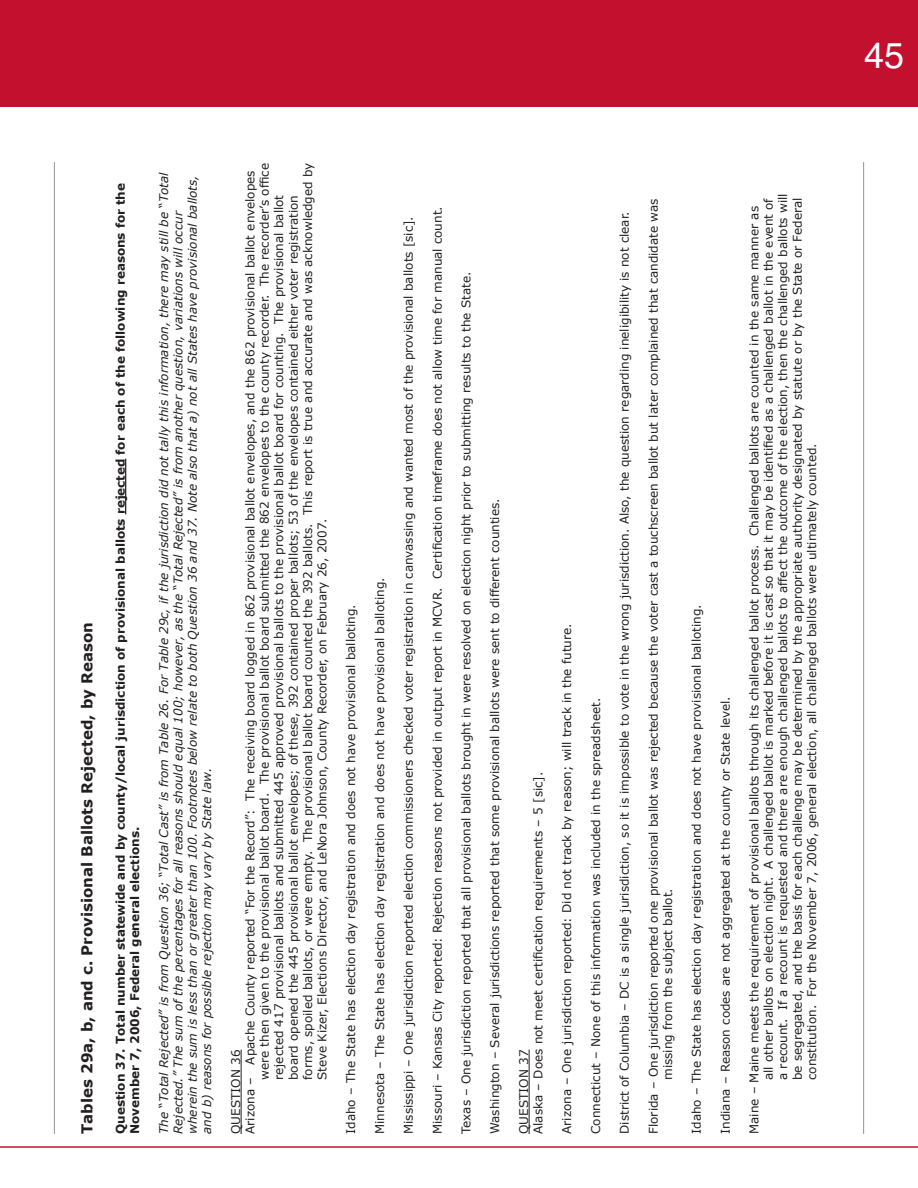
<style>
.page{position:relative;width:918px;height:1188px;background:#fff}
.page>*{position:absolute;margin:0;border:0;box-sizing:border-box;transform-origin:0 0}
.t1{font:36px "Helvetica";color:#fff}
.t2{font:700 15px "Verdana";color:#231f20}
.t3{font:12px/14.4px "Verdana";color:#231f20}
.t4{font:italic 12px/14.4px "Verdana";color:#231f20}
.t5{font:700 12px/14.4px "Verdana";color:#231f20}
.s1{font-style:normal}
</style>
<div class="page">
<div style="left:0;top:0;width:918px;height:107px;background:#c3102f"></div>
<hr style="left:54px;top:162px;width:1px;height:972px;background:#939598">
<hr style="left:863px;top:162px;width:1px;height:972px;background:#939598">
<hr style="left:0;top:1146px;width:918px;height:2px;background:#c3102f">
<hr style="left:125px;top:459px;width:1px;height:55px;background:#231f20">
<hr style="left:241px;top:1050px;width:1px;height:84px;background:#231f20">
<hr style="left:529px;top:1050px;width:1px;height:84px;background:#231f20">
<p class="t2" style="left:77px;top:1134px;width:513px;rotate:-90deg">Tables 29a, b, and c. Provisional Ballots Rejected, by Reason</p>
<p class="t5" style="left:113px;top:1134px;width:953px;rotate:-90deg">Question 37. Total number statewide and by county/local jurisdiction of provisional ballots rejected for each of the following reasons for the<br>November 7, 2006, Federal general elections.</p>
<p class="t4" style="left:156px;top:1134px;width:963px;rotate:-90deg">The <span class="s1">“</span>Total Rejected” is from Question 36; <span class="s1">“</span>Total Cast” is from Table 26. For Table 29c, if the jurisdiction did not tally this information, there may still be <span class="s1">“</span>Total Rejected.” The sum of the percentages for all reasons should equal 100; however, as the <span class="s1">“</span>Total Rejected” is from another question, variations will occur wherein the sum is less than or greater than 100. Footnotes below relate to both Question 36 and 37. Note also that a) not all States have provisional ballots, and b) reasons for possible rejection may vary by State law.</p>
<p class="t3" style="left:300px;top:1080px;width:919px;rotate:-90deg">forms, spoiled ballots, or were empty. The provisional ballot board counted the 392 ballots. This report is true and accurate and was acknowledged by</p>
<p class="t3" style="left:243px;top:1134px;width:965px;rotate:-90deg">Arizona – Apache County reported “For the Record”: The receiving board logged in 862 provisional ballot envelopes, and the 862 provisional ballot envelopes</p>
<p class="t3" style="left:257px;top:1080px;width:918px;rotate:-90deg">were then given to the provisional ballot board. The provisional ballot board submitted the 862 envelopes to the county recorder. The recorder’s office</p>
<p class="t3" style="left:271px;top:1080px;width:887px;rotate:-90deg">rejected 417 provisional ballots and submitted 445 approved provisional ballots to the provisional ballot board for counting. The provisional ballot</p>
<p class="t3" style="left:286px;top:1080px;width:886px;rotate:-90deg">board opened the 445 provisional ballot envelopes; of these, 392 contained proper ballots; 53 of the envelopes contained either voter registration</p>
<p class="t3" style="left:315px;top:1080px;width:563px;rotate:-90deg">Steve Kizer, Elections Director, and LeNora Johnson, County Recorder, on February 26, 2007.</p>
<p class="t3" style="left:228px;top:1134px;width:86px;rotate:-90deg">QUESTION 36</p>
<p class="t3" style="left:343px;top:1134px;width:531px;rotate:-90deg">Idaho – The State has election day registration and does not have provisional balloting.</p>
<p class="t3" style="left:372px;top:1134px;width:558px;rotate:-90deg">Minnesota – The State has election day registration and does not have provisional balloting.</p>
<p class="t3" style="left:401px;top:1134px;width:919px;rotate:-90deg">Mississippi – One jurisdiction reported election commissioners checked voter registration in canvassing and wanted most of the provisional ballots [sic].</p>
<p class="t3" style="left:430px;top:1134px;width:929px;rotate:-90deg">Missouri – Kansas City reported: Rejection reasons not provided in output report in MCVR. Certification timeframe does not allow time for manual count.</p>
<p class="t3" style="left:459px;top:1134px;width:864px;rotate:-90deg">Texas – One jurisdiction reported that all provisional ballots brought in were resolved on election night prior to submitting results to the State.</p>
<p class="t3" style="left:487px;top:1134px;width:637px;rotate:-90deg">Washington – Several jurisdictions reported that some provisional ballots were sent to different counties.</p>
<p class="t3" style="left:516px;top:1134px;width:364px;rotate:-90deg">QUESTION 37<br>Alaska – Does not meet certification requirements – 5 [sic].</p>
<p class="t3" style="left:559px;top:1134px;width:512px;rotate:-90deg">Arizona – One jurisdiction reported: Did not track by reason; will track in the future.</p>
<p class="t3" style="left:588px;top:1134px;width:437px;rotate:-90deg">Connecticut – None of this information was included in the spreadsheet.</p>
<p class="t3" style="left:617px;top:1134px;width:924px;rotate:-90deg">District of Columbia – DC is a single jurisdiction, so it is impossible to vote in the wrong jurisdiction. Also, the question regarding ineligibility is not clear.</p>
<p class="t3" style="left:646px;top:1080px;width:883px;text-indent:-54px;rotate:-90deg">Florida – One jurisdiction reported one provisional ballot was rejected because the voter cast a touchscreen ballot but later complained that candidate was missing from the subject ballot.</p>
<p class="t3" style="left:689px;top:1134px;width:531px;rotate:-90deg">Idaho – The State has election day registration and does not have provisional balloting.</p>
<p class="t3" style="left:718px;top:1134px;width:439px;rotate:-90deg">Indiana – Reason codes are not aggregated at the county or State level.</p>
<p class="t3" style="left:747px;top:1080px;width:888px;text-indent:-54px;rotate:-90deg">Maine – Maine meets the requirement of provisional ballots through its challenged ballot process. Challenged ballots are counted in the same manner as all other ballots on election night. A challenged ballot is marked before it is cast so that it may be identified as a challenged ballot in the event of a recount. If a recount is requested and there are enough challenged ballots to affect the outcome of the election, then the challenged ballots will be segregated, and the basis for each challenge may be determined by the appropriate authority designated by statute or by the State or Federal constitution. For the November 7, 2006, general election, all challenged ballots were ultimately counted.</p>
<h1 class="t1" style="left:864px;top:35px;width:42px">45</h1>
</div>
